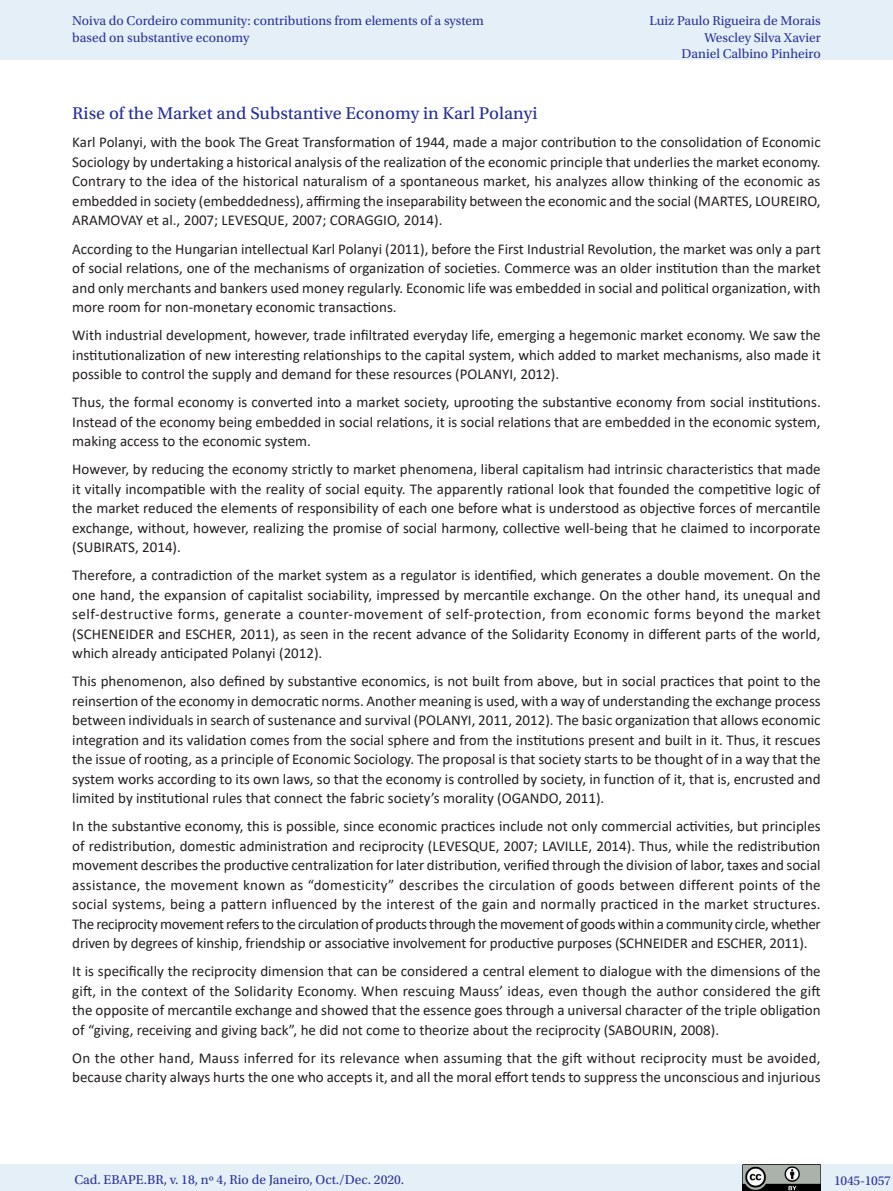
<style>
.page{position:relative;width:893px;height:1191px;background:#fff}
.page>*{position:absolute;margin:0;border:0;box-sizing:border-box;transform-origin:0 0}
._07_2_sub2{font:18px "Utopia Std Capt";color:#2b3393}
._06_0_texto{font:15px/19.5px "Calibri";color:#231f20;text-align:justify}
.t1{font:13.5px/16.5px "Utopia Std";color:#2b3393}
.t2{font:13.5px "Utopia Std";letter-spacing:-.02em;color:#2b3393}
</style>
<div class="page">
<div style="left:0;top:0;width:893px;height:60px;background:#e4eff8"></div>
<div style="left:0;top:1164px;width:893px;height:27px;background:#e4eff8"></div>
<img style="left:743px;top:1164px;width:78px;height:27px">
<p class="t1" style="left:72px;top:13px;width:413px">Noiva do Cordeiro community: contributions from elements of a system based on substantive economy</p>
<p class="t1" style="left:649px;top:13px;width:173px;text-align:right">Luiz Paulo Rigueira de Morais<br>Wescley Silva Xavier<br>Daniel Calbino Pinheiro</p>
<p class="_07_2_sub2" style="left:72px;top:104px;width:467px">Rise of the Market and Substantive Economy in Karl Polanyi</p>
<p class="_06_0_texto" style="left:72px;top:132px;width:750px">Karl Polanyi, with the book The Great Transformation of 1944, made a major contribution to the consolidation of Economic Sociology by undertaking a historical analysis of the realization of the economic principle that underlies the market economy.<br>Contrary to the idea of the historical naturalism of a spontaneous market, his analyzes allow thinking of the economic as embedded in society (embeddedness), affirming the inseparability between the economic and the social (MARTES, LOUREIRO, ARAMOVAY et al., 2007; LEVESQUE, 2007; CORAGGIO, 2014).</p>
<p class="_06_0_texto" style="left:72px;top:238px;width:750px">According to the Hungarian intellectual Karl Polanyi (2011), before the First Industrial Revolution, the market was only a part of social relations, one of the mechanisms of organization of societies. Commerce was an older institution than the market and only merchants and bankers used money regularly. Economic life was embedded in social and political organization, with more room for non-monetary economic transactions.</p>
<p class="_06_0_texto" style="left:72px;top:325px;width:750px">With industrial development, however, trade infiltrated everyday life, emerging a hegemonic market economy. We saw the institutionalization of new interesting relationships to the capital system, which added to market mechanisms, also made it possible to control the supply and demand for these resources (POLANYI, 2012).</p>
<p class="_06_0_texto" style="left:72px;top:392px;width:750px">Thus, the formal economy is converted into a market society, uprooting the substantive economy from social institutions.<br>Instead of the economy being embedded in social relations, it is social relations that are embedded in the economic system, making access to the economic system.</p>
<p class="_06_0_texto" style="left:72px;top:459px;width:750px">However, by reducing the economy strictly to market phenomena, liberal capitalism had intrinsic characteristics that made it vitally incompatible with the reality of social equity. The apparently rational look that founded the competitive logic of the market reduced the elements of responsibility of each one before what is understood as objective forces of mercantile exchange, without, however, realizing the promise of social harmony, collective well-being that he claimed to incorporate (SUBIRATS, 2014).</p>
<p class="_06_0_texto" style="left:72px;top:565px;width:750px">Therefore, a contradiction of the market system as a regulator is identified, which generates a double movement. On the one hand, the expansion of capitalist sociability, impressed by mercantile exchange. On the other hand, its unequal and self-destructive forms, generate a counter-movement of self-protection, from economic forms beyond the market (SCHENEIDER and ESCHER, 2011), as seen in the recent advance of the Solidarity Economy in different parts of the world, which already anticipated Polanyi (2012).</p>
<p class="_06_0_texto" style="left:72px;top:671px;width:750px">This phenomenon, also defined by substantive economics, is not built from above, but in social practices that point to the reinsertion of the economy in democratic norms. Another meaning is used, with a way of understanding the exchange process between individuals in search of sustenance and survival (POLANYI, 2011, 2012). The basic organization that allows economic integration and its validation comes from the social sphere and from the institutions present and built in it. Thus, it rescues the issue of rooting, as a principle of Economic Sociology. The proposal is that society starts to be thought of in a way that the system works according to its own laws, so that the economy is controlled by society, in function of it, that is, encrusted and limited by institutional rules that connect the fabric society’s morality (OGANDO, 2011).</p>
<p class="_06_0_texto" style="left:72px;top:816px;width:750px">In the substantive economy, this is possible, since economic practices include not only commercial activities, but principles of redistribution, domestic administration and reciprocity (LEVESQUE, 2007; LAVILLE, 2014). Thus, while the redistribution movement describes the productive centralization for later distribution, verified through the division of labor, taxes and social assistance, the movement known as “domesticity” describes the circulation of goods between different points of the social systems, being a pattern influenced by the interest of the gain and normally practiced in the market structures.<br>The reciprocity movement refers to the circulation of products through the movement of goods within a community circle, whether driven by degrees of kinship, friendship or associative involvement for productive purposes (SCHNEIDER and ESCHER, 2011).</p>
<p class="_06_0_texto" style="left:72px;top:961px;width:750px">It is specifically the reciprocity dimension that can be considered a central element to dialogue with the dimensions of the gift, in the context of the Solidarity Economy. When rescuing Mauss’ ideas, even though the author considered the gift the opposite of mercantile exchange and showed that the essence goes through a universal character of the triple obligation of “giving, receiving and giving back”, he did not come to theorize about the reciprocity (SABOURIN, 2008).</p>
<p class="_06_0_texto" style="left:72px;top:1047px;width:750px">On the other hand, Mauss inferred for its relevance when assuming that the gift without reciprocity must be avoided, because charity always hurts the one who accepts it, and all the moral effort tends to suppress the unconscious and injurious</p>
<p class="t1" style="left:74px;top:1171px;width:332px">Cad. EBAPE.BR, v. 18, nº 4, Rio de Janeiro, Oct./Dec. 2020.</p>
<p class="t2" style="left:834px;top:1173px;width:58px">1045-1057</p>
</div>
